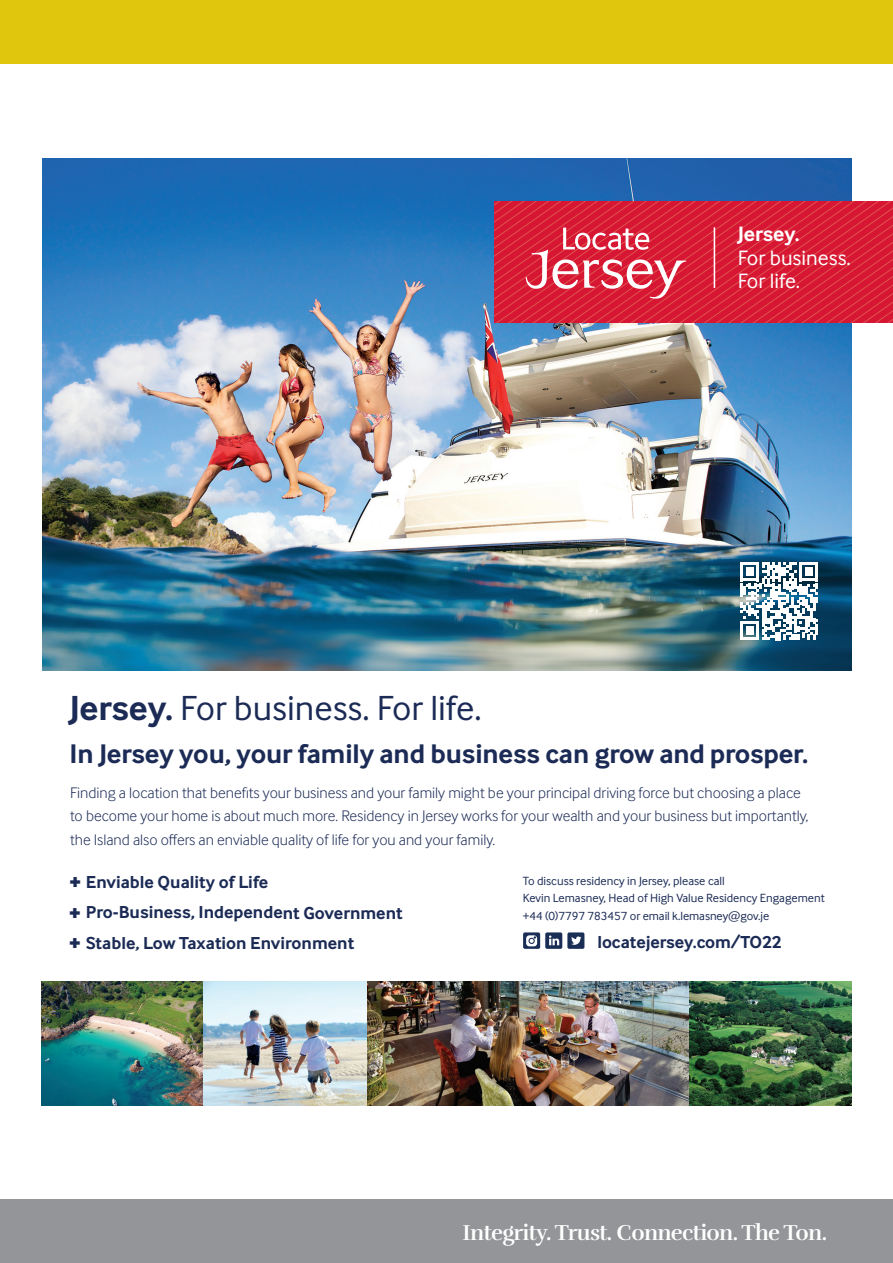
<style>
.page{position:relative;width:893px;height:1263px;background:#fff}
.page>*{position:absolute;margin:0;border:0;box-sizing:border-box;transform-origin:0 0}
.t1{font:36.15px "Inter Face Typo";color:#1b2b55}
.t2{font:700 27.9px "Inter Face Typo";letter-spacing:-.005em;color:#1b2b55}
.t3{font:700 22.2px "Rufina";letter-spacing:-.03em;color:#fff}
.t4{font:21.6px/23.4px "Inter Face Typo";color:#fff}
.t5{font:700 18px/30.2px "Inter Face Typo";color:#1b2b55}
.t6{font:300 15.75px/23.5px "Inter Face Typo";color:#1b2b55}
.t7{font:12.3px/18px "Inter Face Typo";color:#1b2b55}
.s1{font-weight:700}
.s2{font-family:"Swiss 721 BT"}
</style>
<div class="page">
<div style="left:0;top:0;width:893px;height:64px;background:#e0c60d"></div>
<div style="left:0;top:1199px;width:893px;height:64px;background:#939598"></div>
<img style="left:204px;top:982px;width:486px;height:123px">
<img style="left:42px;top:982px;width:162px;height:123px">
<img style="left:690px;top:982px;width:161px;height:123px">
<img style="left:42px;top:159px;width:810px;height:511px">
<svg style="left:523px;top:932px;width:61px;height:17px"></svg>
<svg style="left:495px;top:201px;width:8px;height:122px"></svg>
<svg style="left:503px;top:201px;width:12px;height:122px"></svg>
<svg style="left:515px;top:201px;width:11px;height:122px"></svg>
<svg style="left:526px;top:201px;width:367px;height:122px;background:#da2a42"></svg>
<svg style="left:740px;top:562px;width:78px;height:78px"></svg>
<p class="t4" style="left:738px;top:222px;width:115px"><span class="s1">Jersey.<br></span>For business.<br>For life.</p>
<p class="t1" style="left:69px;top:687px;width:414px"><span class="s1">Jersey.</span> For business. For life.</p>
<p class="t2" style="left:70px;top:737px;width:740px">In Jersey you, your family and business can grow and prosper.</p>
<p class="t6" style="left:70px;top:781px;width:740px">Finding a location that benefits your business and your family might be your principal driving force but choosing a place to become your home is about much more. Residency in Jersey works for your wealth and your business but importantly, the Island also offers an enviable quality of life for you and your family.</p>
<p class="t5" style="left:70px;top:867px;width:335px">✚ Enviable Quality of Life<br>✚ Pro-Business, Independent Government ✚ Stable, Low Taxation Environment</p>
<p class="t7" style="left:523px;top:871px;width:303px">To discuss residency in Jersey, please call<br>Kevin Lemasney, Head of High Value Residency Engagement +44 (0)7797 783457 or email k.lemasney<span class="s2">@</span>gov.je</p>
<p class="t5" style="left:597px;top:927px;width:186px">locatejersey.com/TO22</p>
<p class="t3" style="left:463px;top:1219px;width:366px">Integrity. Trust. Connection. The Ton.</p>
</div>
